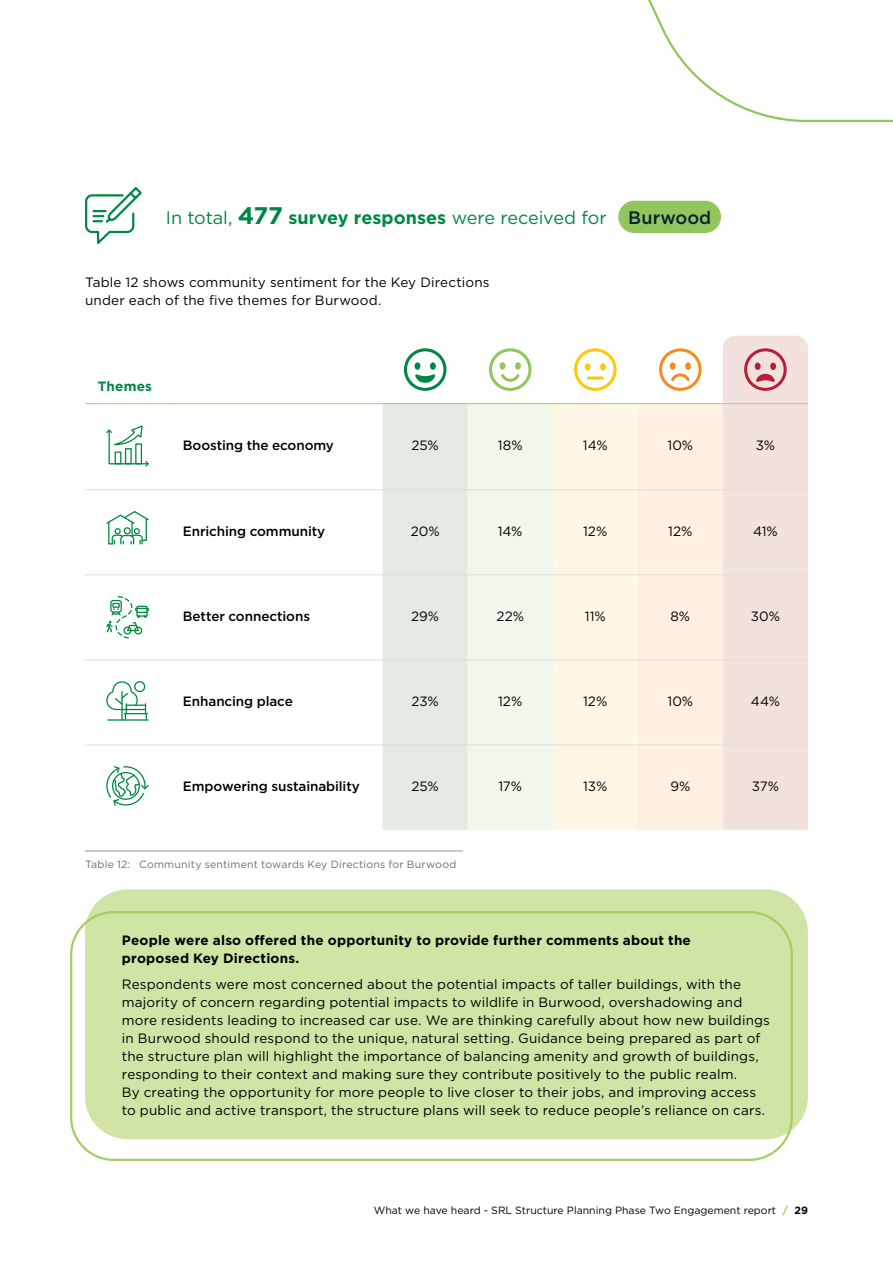
<style>
.page{position:relative;width:893px;height:1263px;background:#fff}
.page>*{position:absolute;margin:0;border:0;box-sizing:border-box;transform-origin:0 0}
.Stand_s_first{font:18px "Gotham";letter-spacing:-.01em;color:#008745}
.Body_Copy{font:13.5px/18px "Gotham";letter-spacing:.01em;color:#000}
.Body_Heading{font:500 13.5px "Gotham";letter-spacing:-.005em;color:#000}
.Body_Copy-2{font:700 13.5px/18px "Gotham";letter-spacing:.015em;color:#000}
.Table_Heading{font:700 13.5px "Gotham";letter-spacing:.015em;color:#008745}
.t1{font:10.5px "Gotham";color:#000}
.Table_numbered{font:10.5px "Gotham";letter-spacing:.02em;color:#6d6e71}
.s1{font-weight:700;font-size:24px}
.s2{font-weight:700}
.s3{font-weight:500;color:#032430}
.s4{font-weight:900;color:#b1d56e}
</style>
<div class="page">
<hr style="left:85px;top:850px;width:378px;height:1px;background:#939598">
<div style="left:85px;top:889px;width:723px;height:250px;background:#cfe4a5;border-radius:43px"></div>
<div style="left:70px;top:911px;width:723px;height:250px;border:2px solid #a3cf62;border-radius:43px"></div>
<svg style="left:618px;top:0;width:275px;height:336px"></svg>
<hr style="left:85px;top:403px;width:85px;height:1px;background:#b1d56e">
<hr style="left:170px;top:403px;width:213px;height:1px;background:#b1d56e">
<hr style="left:85px;top:489px;width:85px;height:1px;background:#dedfe0">
<hr style="left:170px;top:489px;width:213px;height:1px;background:#dedfe0">
<hr style="left:85px;top:574px;width:85px;height:1px;background:#dedfe0">
<hr style="left:170px;top:574px;width:213px;height:1px;background:#dedfe0">
<hr style="left:85px;top:659px;width:85px;height:1px;background:#dedfe0">
<hr style="left:170px;top:659px;width:213px;height:1px;background:#dedfe0">
<hr style="left:85px;top:744px;width:85px;height:1px;background:#dedfe0">
<hr style="left:170px;top:744px;width:213px;height:1px;background:#dedfe0">
<svg style="left:383px;top:336px;width:425px;height:494px;background:#f3eee3"></svg>
<svg style="left:106px;top:425px;width:43px;height:42px"></svg>
<div style="left:115px;top:451px;width:6px;height:13px;border:1px solid #00893d"></div>
<div style="left:125px;top:448px;width:7px;height:16px;border:1px solid #00893d"></div>
<div style="left:135px;top:443px;width:7px;height:21px;border:1px solid #00893d"></div>
<svg style="left:106px;top:511px;width:43px;height:33px"></svg>
<div style="left:124px;top:527px;width:7px;height:7px;border:1px solid #00893d;border-radius:50%"></div>
<svg style="left:106px;top:596px;width:43px;height:43px"></svg>
<hr style="left:108px;top:719px;width:40px;height:2px;background:#00893d">
<svg style="left:106px;top:681px;width:41px;height:38px"></svg>
<svg style="left:106px;top:766px;width:43px;height:40px"></svg>
<svg style="left:85px;top:187px;width:57px;height:57px"></svg>
<p class="Stand_s_first" style="left:166px;top:206px;width:547px">In total, <span class="s1">477</span> <span class="s2">survey responses</span> were received for <span class="s3">Burwood</span></p>
<p class="Body_Copy" style="left:85px;top:273px;width:406px">Table 12 shows community sentiment for the Key Directions under each of the five themes for Burwood.</p>
<p class="Table_Heading" style="left:98px;top:377px;width:56px">Themes</p>
<p class="Body_Heading" style="left:183px;top:436px;width:153px">Boosting the economy</p>
<p class="Body_Copy" style="left:411px;top:436px;width:29px">25%</p>
<p class="Body_Copy" style="left:498px;top:436px;width:26px">18%</p>
<p class="Body_Copy" style="left:583px;top:436px;width:26px">14%</p>
<p class="Body_Copy" style="left:667px;top:436px;width:27px">10%</p>
<p class="Body_Copy" style="left:756px;top:436px;width:21px">3%</p>
<p class="Body_Heading" style="left:183px;top:522px;width:144px">Enriching community</p>
<p class="Body_Copy" style="left:411px;top:521px;width:30px">20%</p>
<p class="Body_Copy" style="left:498px;top:521px;width:26px">14%</p>
<p class="Body_Copy" style="left:583px;top:521px;width:26px">12%</p>
<p class="Body_Copy" style="left:668px;top:521px;width:26px">12%</p>
<p class="Body_Copy" style="left:753px;top:521px;width:26px">41%</p>
<p class="Body_Heading" style="left:183px;top:607px;width:129px">Better connections</p>
<p class="Body_Copy" style="left:411px;top:606px;width:30px">29%</p>
<p class="Body_Copy" style="left:496px;top:606px;width:29px">22%</p>
<p class="Body_Copy" style="left:585px;top:606px;width:22px">11%</p>
<p class="Body_Copy" style="left:670px;top:606px;width:21px">8%</p>
<p class="Body_Copy" style="left:751px;top:606px;width:31px">30%</p>
<p class="Body_Heading" style="left:183px;top:692px;width:112px">Enhancing place</p>
<p class="Body_Copy" style="left:411px;top:691px;width:29px">23%</p>
<p class="Body_Copy" style="left:498px;top:691px;width:26px">12%</p>
<p class="Body_Copy" style="left:583px;top:691px;width:26px">12%</p>
<p class="Body_Copy" style="left:667px;top:691px;width:27px">10%</p>
<p class="Body_Copy" style="left:751px;top:691px;width:31px">44%</p>
<p class="Body_Heading" style="left:183px;top:777px;width:179px">Empowering sustainability</p>
<p class="Body_Copy" style="left:411px;top:777px;width:29px">25%</p>
<p class="Body_Copy" style="left:498px;top:777px;width:25px">17%</p>
<p class="Body_Copy" style="left:583px;top:777px;width:25px">13%</p>
<p class="Body_Copy" style="left:670px;top:777px;width:21px">9%</p>
<p class="Body_Copy" style="left:752px;top:777px;width:29px">37%</p>
<p class="Table_numbered" style="left:85px;top:858px;width:373px">Table 12: Community sentiment towards Key Directions for Burwood</p>
<p class="Body_Copy-2" style="left:122px;top:931px;width:570px">People were also offered the opportunity to provide further comments about the proposed Key Directions.</p>
<p class="Body_Copy" style="left:122px;top:975px;width:650px">Respondents were most concerned about the potential impacts of taller buildings, with the majority of concern regarding potential impacts to wildlife in Burwood, overshadowing and more residents leading to increased car use. We are thinking carefully about how new buildings in Burwood should respond to the unique, natural setting. Guidance being prepared as part of the structure plan will highlight the importance of balancing amenity and growth of buildings, responding to their context and making sure they contribute positively to the public realm.<br>By creating the opportunity for more people to live closer to their jobs, and improving access to public and active transport, the structure plans will seek to reduce people’s reliance on cars.</p>
<p class="t1" style="left:374px;top:1203px;width:436px">What we have heard - SRL Structure Planning Phase Two Engagement report <span class="s4">/</span> <span class="s2">29</span></p>
</div>
